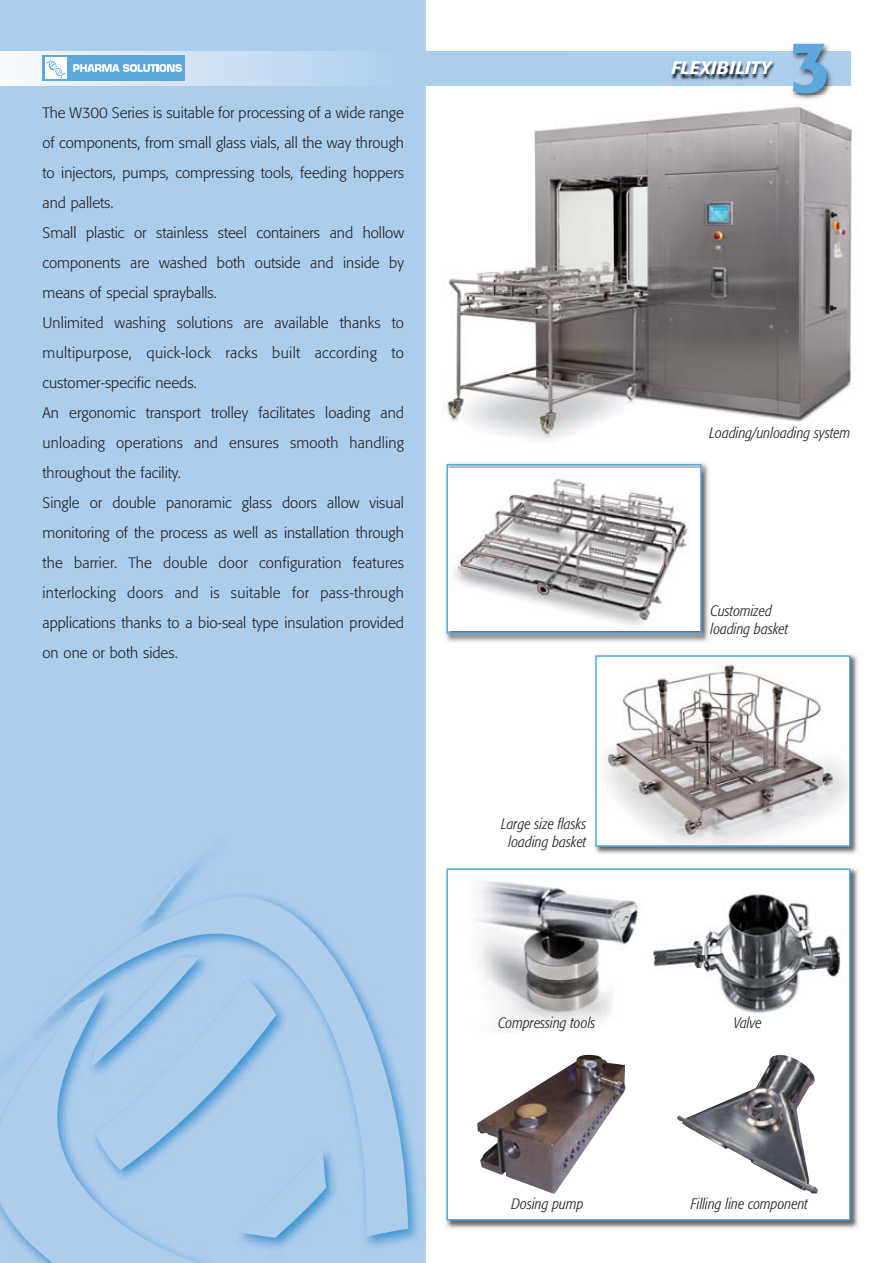
<style>
.page{position:relative;width:893px;height:1263px;background:#fff}
.page>*{position:absolute;margin:0;border:0;box-sizing:border-box;transform-origin:0 0}
.t1{font:500 72px "Formata";color:#5da9dd}
.t2{font:italic 500 18px "Formata";color:#fff}
.t3{font:300 15px/30px "Formata";color:#231f20}
.t4{font:italic 300 condensed 15px/18px "Formata";color:#231f20}
</style>
<div class="page">
<div style="left:0;top:0;width:425px;height:1263px;background:#accdec"></div>
<svg style="left:0;top:862px;width:418px;height:401px"></svg>
<div style="left:404px;top:51px;width:446px;height:34px;background:#accdec"></div>
<div style="left:0;top:51px;width:404px;height:34px;background:linear-gradient(to right,#f7f8fd,#afceec)"></div>
<img style="left:442px;top:111px;width:411px;height:330px">
<img style="left:445px;top:463px;width:264px;height:179px">
<img style="left:449px;top:468px;width:250px;height:162px">
<div style="left:446px;top:464px;width:256px;height:170px;border:2px solid #5da9dd"></div>
<img style="left:594px;top:654px;width:264px;height:200px">
<img style="left:598px;top:658px;width:249px;height:186px">
<div style="left:595px;top:655px;width:255px;height:192px;border:2px solid #5da9dd"></div>
<img style="left:445px;top:868px;width:414px;height:361px">
<div style="left:448px;top:870px;width:401px;height:349px;background:#fff"></div>
<div style="left:446px;top:868px;width:404px;height:352px;border:2px solid #5da9dd"></div>
<img style="left:785px;top:44px;width:66px;height:52px">
<img style="left:785px;top:51px;width:65px;height:34px">
<img style="left:744px;top:96px;width:109px;height:28px">
<img style="left:571px;top:62px;width:214px;height:24px">
<div style="left:43px;top:55px;width:142px;height:26px;background:#5da9dd"></div>
<div style="left:45px;top:57px;width:22px;height:22px;background:#fff"></div>
<svg style="left:46px;top:57px;width:20px;height:22px"></svg>
<svg style="left:73px;top:64px;width:109px;height:8px"></svg>
<img style="left:477px;top:1055px;width:149px;height:139px">
<img style="left:476px;top:881px;width:162px;height:143px">
<img style="left:677px;top:1055px;width:141px;height:138px">
<img style="left:653px;top:892px;width:189px;height:121px">
<p class="t3" style="left:43px;top:99px;width:363px">The W300 Series is suitable for processing of a wide range of components, from small glass vials, all the way through to injectors, pumps, compressing tools, feeding hoppers and pallets.<br>Small plastic or stainless steel containers and hollow components are washed both outside and inside by means of special sprayballs.<br>Unlimited washing solutions are available thanks to multipurpose, quick-lock racks built according to customer-specific needs.<br>An ergonomic transport trolley facilitates loading and unloading operations and ensures smooth handling throughout the facility.<br>Single or double panoramic glass doors allow visual monitoring of the process as well as installation through the barrier. The double door configuration features interlocking doors and is suitable for pass-through applications thanks to a bio-seal type insulation provided on one or both sides.</p>
<p class="t2" style="left:672px;top:60px;width:101px">FLEXIBILITY</p>
<h1 class="t1" style="left:789px;top:35px;width:43px">3</h1>
<p class="t4" style="left:710px;top:425px;width:142px">Loading/unloading system</p>
<p class="t4" style="left:501px;top:815px;width:87px;text-align:center">Large size flasks loading basket</p>
<p class="t4" style="left:711px;top:603px;width:79px">Customized loading basket</p>
<p class="t4" style="left:498px;top:1015px;width:99px">Compressing tools</p>
<p class="t4" style="left:734px;top:1015px;width:29px">Valve</p>
<p class="t4" style="left:511px;top:1195px;width:74px">Dosing pump</p>
<p class="t4" style="left:691px;top:1195px;width:119px">Filling line component</p>
</div>
